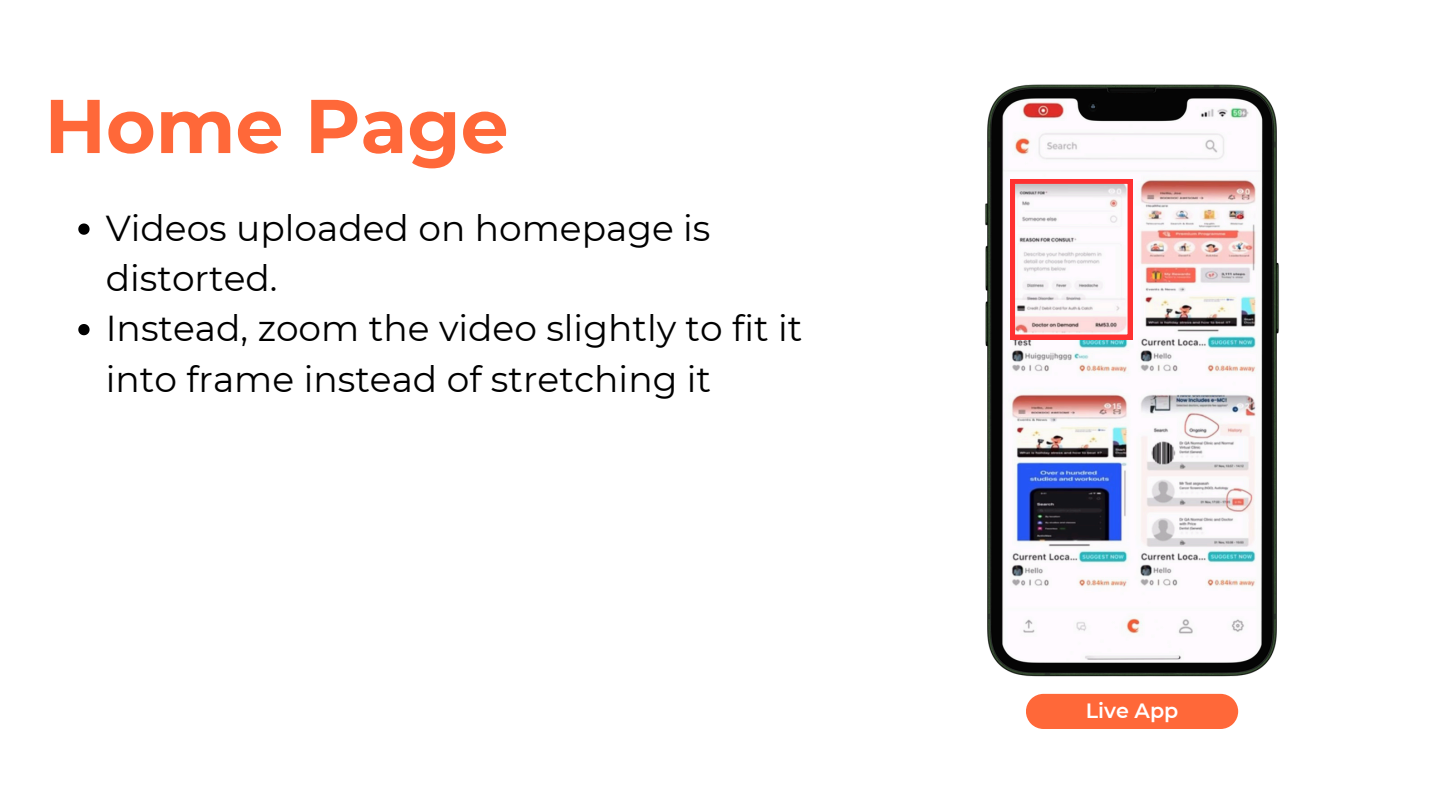
<style>
.page{position:relative;width:1440px;height:810px;background:#fff}
.page>*{position:absolute;margin:0;border:0;box-sizing:border-box;transform-origin:0 0}
.t1{font:700 76px "Montserrat";color:#ff6839}
.t2{font:36px/50.2px "Montserrat";color:#000}
.t3{font:600 20.6px "Montserrat";color:#fff}
</style>
<div class="page">
<img style="left:985px;top:84px;width:294px;height:593px">
<div style="left:1026px;top:694px;width:212px;height:35px;background:#ff6839"></div>
<svg style="left:1011px;top:179px;width:121px;height:160px"></svg>
<svg style="left:78px;top:224px;width:12px;height:11px"></svg>
<svg style="left:78px;top:324px;width:12px;height:11px"></svg>
<p class="t1" style="left:45px;top:79px;width:466px">Home Page</p>
<p class="t2" style="left:106px;top:203px;width:606px">Videos uploaded on homepage is distorted.</p>
<p class="t2" style="left:106px;top:303px;width:698px">Instead, zoom the video slightly to fit it into frame instead of stretching it</p>
<h1 class="t3" style="left:1086px;top:699px;width:94px">Live App</h1>
</div>
